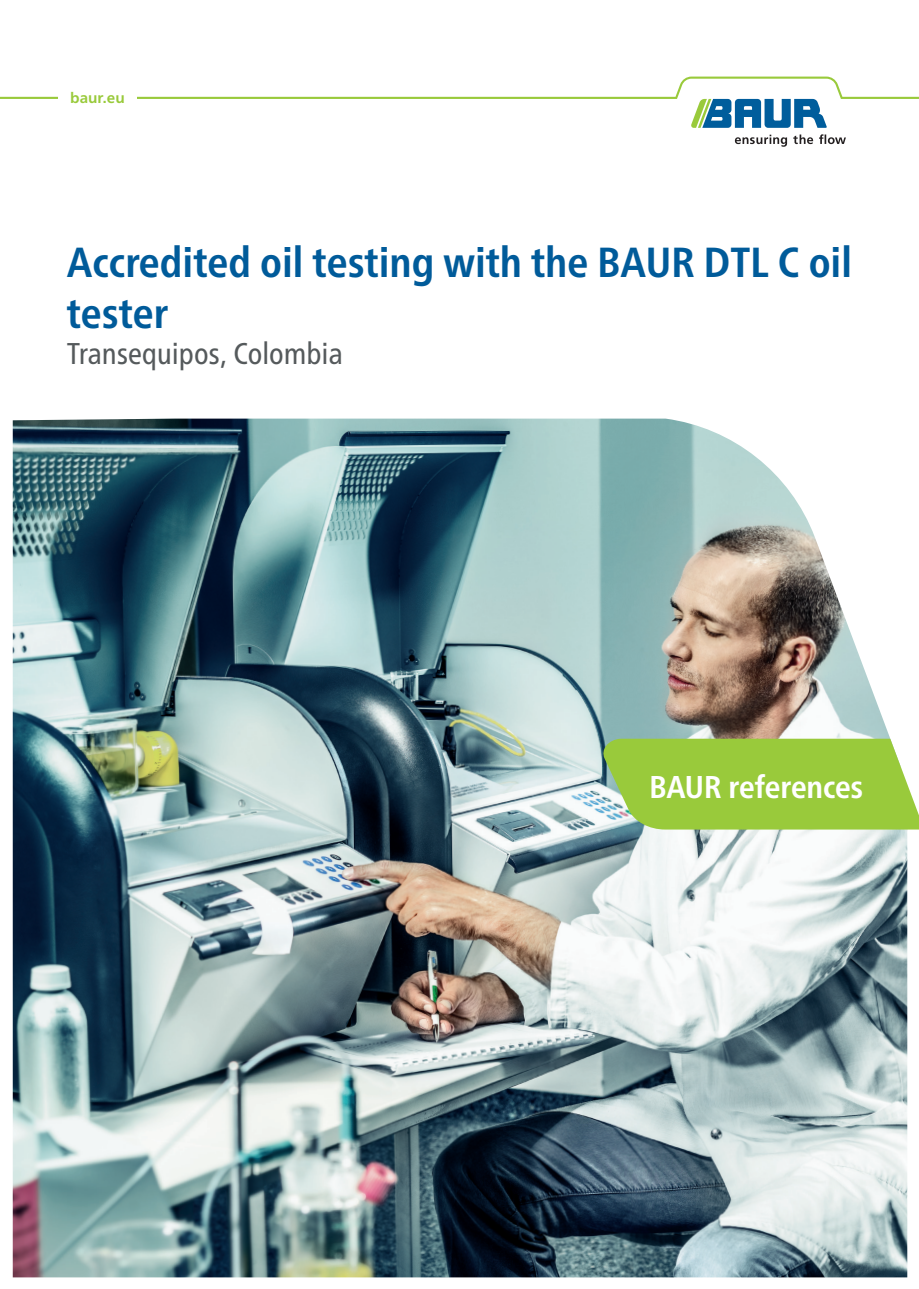
<style>
.page{position:relative;width:919px;height:1289px;background:#fff}
.page>*{position:absolute;margin:0;border:0;box-sizing:border-box;transform-origin:0 0}
.t1{font:700 condensed 42px/50.4px "Frutiger Neue LTW1 G";color:#005b9a}
.t2{font:700 condensed 31.5px "Frutiger Neue LTW1 G";letter-spacing:-.005em;color:#fff}
.t3{font:condensed 30px "Frutiger Neue LTW1 G";color:#555a5c}
.t4{font:700 15px "Frutiger Neue LTW1 G";letter-spacing:.005em;color:#99ca3b}
</style>
<div class="page">
<svg style="left:734px;top:135px;width:53px;height:12px"></svg>
<svg style="left:793px;top:134px;width:52px;height:10px"></svg>
<svg style="left:0;top:77px;width:918px;height:51px"></svg>
<div style="left:58px;top:91px;width:78px;height:21px;background:#fff"></div>
<img style="left:13px;top:418px;width:894px;height:859px">
<svg style="left:600px;top:738px;width:318px;height:91px;background:#9ecb4b"></svg>
<p class="t4" style="left:70px;top:87px;width:56px">baur.eu</p>
<p class="t1" style="left:67px;top:234px;width:786px">Accredited oil testing with the BAUR DTL C oil tester</p>
<p class="t3" style="left:67px;top:331px;width:278px">Transequipos, Colombia</p>
<p class="t2" style="left:649px;top:763px;width:215px">BAUR references</p>
</div>
